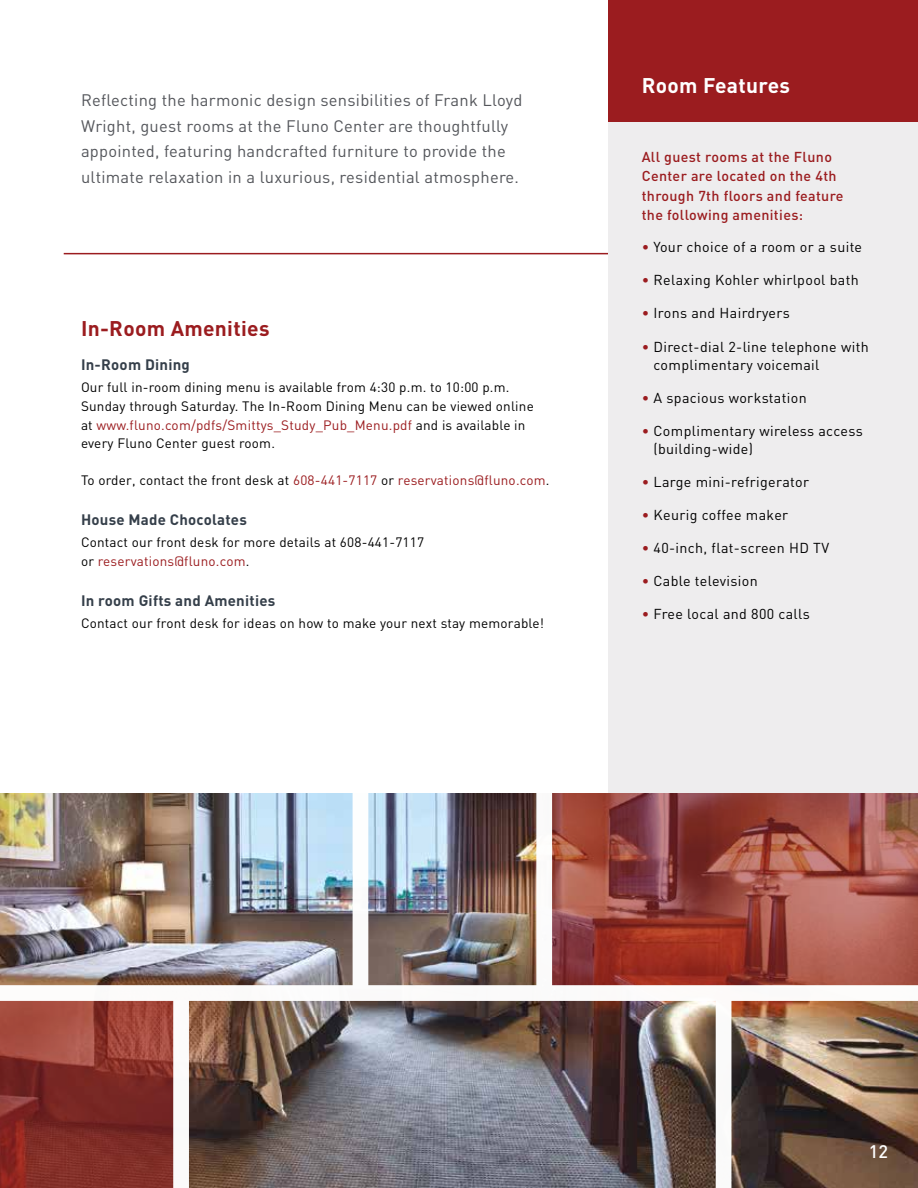
<style>
.page{position:relative;width:918px;height:1188px;background:#fff}
.page>*{position:absolute;margin:0;border:0;box-sizing:border-box;transform-origin:0 0}
.t1{font:700 21px "DIN";letter-spacing:.015em;color:#9b1c1f}
.t2{font:700 21px "DIN";letter-spacing:.015em;color:#fff}
.t3{font:500 18px "DIN";color:#fff}
.t4{font:16.5px/25.5px "DIN";letter-spacing:.015em;color:#54565b}
.t5{font:700 15px "DIN";letter-spacing:.015em;color:#353f4a}
.t6{font:14.25px/18px "DIN";letter-spacing:.025em;color:#000}
.t7{font:500 14.25px/19.5px "DIN";letter-spacing:.025em;color:#9b1c1f}
.t8{font:13.5px/18.8px "DIN";letter-spacing:.015em;color:#000}
.t9{font:13.5px "DIN";letter-spacing:.015em;color:#9b1c1f}
.s1{color:#9b1c1f}
.s2{color:#000}
</style>
<div class="page">
<hr style="left:64px;top:253px;width:558px;height:1px;background:#9b1c1f">
<div style="left:608px;top:96px;width:310px;height:735px;background:#eeedee"></div>
<img style="left:0;top:794px;width:918px;height:394px">
<svg style="left:552px;top:794px;width:366px;height:191px;background:#9d4b42"></svg>
<svg style="left:0;top:1001px;width:173px;height:187px;background:#89342d"></svg>
<div style="left:536px;top:794px;width:16px;height:199px;background:#fff"></div>
<div style="left:353px;top:794px;width:15px;height:199px;background:#fff"></div>
<div style="left:0;top:985px;width:918px;height:16px;background:#fff"></div>
<div style="left:716px;top:993px;width:15px;height:195px;background:#fff"></div>
<div style="left:173px;top:993px;width:16px;height:195px;background:#fff"></div>
<div style="left:608px;top:0;width:310px;height:122px;background:#9b1c1f"></div>
<p class="t4" style="left:81px;top:87px;width:443px">Reflecting the harmonic design sensibilities of Frank Lloyd Wright, guest rooms at the Fluno Center are thoughtfully appointed, featuring handcrafted furniture to provide the ultimate relaxation in a luxurious, residential atmosphere.</p>
<h1 class="t1" style="left:81px;top:314px;width:190px">In-Room Amenities</h1>
<p class="t5" style="left:81px;top:355px;width:110px">In-Room Dining</p>
<p class="t8" style="left:81px;top:378px;width:454px">Our full in-room dining menu is available from 4:30 p.m. to 10:00 p.m.<br>Sunday through Saturday. The In-Room Dining Menu can be viewed online at <span class="s1">www.fluno.com/pdfs/Smittys_Study_Pub_Menu.pdf</span> and is available in every Fluno Center guest room.</p>
<p class="t9" style="left:81px;top:472px;width:470px"><span class="s2">To order, contact the front desk at</span> 608-441-7117 <span class="s2">or</span> reservations@fluno.com<span class="s2">.</span></p>
<p class="t5" style="left:81px;top:510px;width:167px">House Made Chocolates</p>
<p class="t8" style="left:81px;top:533px;width:345px">Contact our front desk for more details at 608-441-7117 or <span class="s1">reservations@fluno.com</span>.</p>
<p class="t5" style="left:81px;top:591px;width:196px">In room Gifts and Amenities</p>
<p class="t8" style="left:81px;top:614px;width:465px">Contact our front desk for ideas on how to make your next stay memorable!</p>
<h1 class="t2" style="left:642px;top:72px;width:150px">Room Features</h1>
<p class="t7" style="left:642px;top:146px;width:203px">All guest rooms at the Fluno<br>Center are located on the 4th through 7th floors and feature the following amenities:</p>
<p class="t6" style="left:642px;top:238px;width:222px"><span class="s1">•</span> Your choice of a room or a suite</p>
<p class="t6" style="left:642px;top:271px;width:219px"><span class="s1">•</span> Relaxing Kohler whirlpool bath</p>
<p class="t6" style="left:642px;top:304px;width:150px"><span class="s1">•</span> Irons and Hairdryers</p>
<p class="t6" style="left:654px;top:337px;width:217px;text-indent:-12px"><span class="s1">•</span> Direct-dial 2-line telephone with complimentary voicemail</p>
<p class="t6" style="left:642px;top:388px;width:167px"><span class="s1">•</span> A spacious workstation</p>
<p class="t6" style="left:654px;top:421px;width:211px;text-indent:-12px"><span class="s1">•</span> Complimentary wireless access (building-wide)</p>
<p class="t6" style="left:642px;top:472px;width:169px"><span class="s1">•</span> Large mini-refrigerator</p>
<p class="t6" style="left:642px;top:506px;width:148px"><span class="s1">•</span> Keurig coffee maker</p>
<p class="t6" style="left:642px;top:539px;width:189px"><span class="s1">•</span> 40-inch, flat-screen HD TV</p>
<p class="t6" style="left:642px;top:572px;width:118px"><span class="s1">•</span> Cable television</p>
<p class="t6" style="left:642px;top:605px;width:170px"><span class="s1">•</span> Free local and 800 calls</p>
<h2 class="t3" style="left:869px;top:1140px;width:21px">12</h2>
</div>
